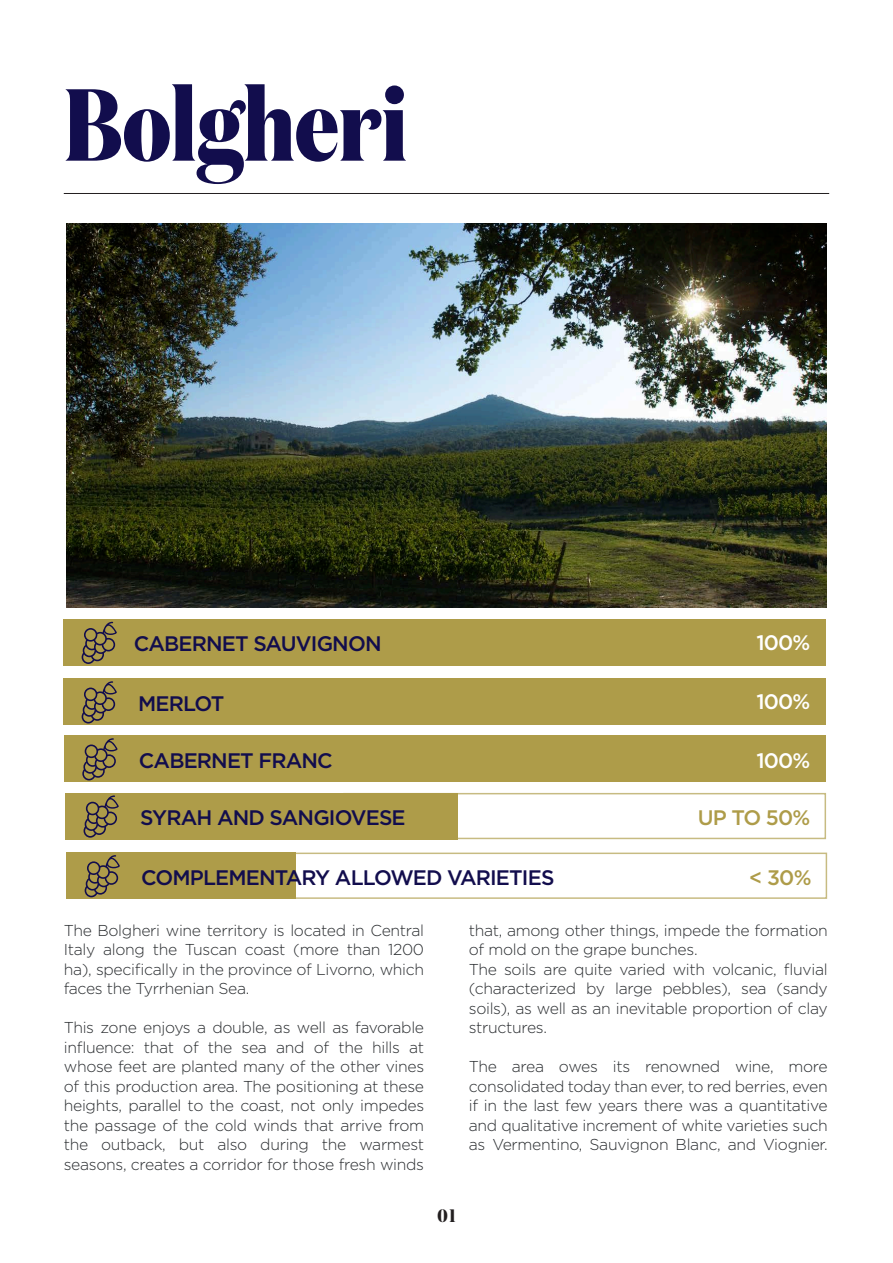
<style>
.page{position:relative;width:893px;height:1263px;background:#fff}
.page>*{position:absolute;margin:0;border:0;box-sizing:border-box;transform-origin:0 0}
.t1{font:700 102px "Domaine Disp Cond";color:#120d4d}
.t2{font:500 21px "Gotham";letter-spacing:-.04em;color:#120d4d}
.t3{font:500 21px "Gotham";letter-spacing:-.04em;color:#fff}
.t4{font:500 21px "Gotham";letter-spacing:-.04em;color:#ae9c49}
.t5{font:700 18px "Domaine Disp Cond";color:#231f20}
.t6{font:300 15.75px/19.5px "Gotham";letter-spacing:-.02em;color:#292c2f;text-align:justify}
</style>
<div class="page">
<div style="left:64px;top:736px;width:762px;height:46px;background:#ae9c49"></div>
<div style="left:64px;top:679px;width:762px;height:46px;background:#ae9c49"></div>
<div style="left:64px;top:619px;width:762px;height:46px;background:#ae9c49"></div>
<svg style="left:82px;top:622px;width:35px;height:42px"></svg>
<hr style="left:64px;top:193px;width:765px;height:1px;background:#231f20">
<img style="left:67px;top:223px;width:759px;height:384px">
<svg style="left:82px;top:681px;width:35px;height:42px"></svg>
<svg style="left:82px;top:738px;width:36px;height:42px"></svg>
<div style="left:66px;top:793px;width:392px;height:46px;background:#ae9c49"></div>
<div style="left:343px;top:793px;width:483px;height:46px;border:2px solid #ae9c49"></div>
<svg style="left:84px;top:795px;width:35px;height:43px"></svg>
<div style="left:67px;top:852px;width:229px;height:47px;background:#ae9c49"></div>
<div style="left:262px;top:852px;width:565px;height:47px;border:2px solid #ae9c49"></div>
<svg style="left:85px;top:855px;width:35px;height:42px"></svg>
<p class="t1" style="left:65px;top:63px;width:344px">Bolgheri</p>
<p class="t2" style="left:134px;top:630px;width:249px">CABERNET SAUVIGNON</p>
<p class="t3" style="left:756px;top:628px;width:56px">100%</p>
<p class="t2" style="left:138px;top:689px;width:88px">MERLOT</p>
<p class="t2" style="left:139px;top:746px;width:195px">CABERNET FRANC</p>
<p class="t3" style="left:756px;top:687px;width:56px">100%</p>
<p class="t3" style="left:756px;top:746px;width:56px">100%</p>
<p class="t2" style="left:140px;top:804px;width:267px">SYRAH AND SANGIOVESE</p>
<p class="t4" style="left:698px;top:804px;width:114px">UP TO 50%</p>
<p class="t2" style="left:141px;top:863px;width:415px">COMPLEMENTARY ALLOWED VARIETIES</p>
<p class="t4" style="left:749px;top:863px;width:64px">&lt; 30%</p>
<p class="t6" style="left:64px;top:920px;width:362px">The Bolgheri wine territory is located in Central Italy along the Tuscan coast (more than 1200 ha), specifically in the province of Livorno, which faces the Tyrrhenian Sea.</p>
<p class="t6" style="left:64px;top:1017px;width:362px">This zone enjoys a double, as well as favorable influence: that of the sea and of the hills at whose feet are planted many of the other vines of this production area. The positioning at these heights, parallel to the coast, not only impedes the passage of the cold winds that arrive from the outback, but also during the warmest seasons, creates a corridor for those fresh winds</p>
<p class="t6" style="left:469px;top:920px;width:360px">that, among other things, impede the formation of mold on the grape bunches.</p>
<p class="t6" style="left:469px;top:959px;width:360px">The soils are quite varied with volcanic, fluvial (characterized by large pebbles), sea (sandy soils), as well as an inevitable proportion of clay structures.</p>
<p class="t6" style="left:469px;top:1056px;width:360px">The area owes its renowned wine, more consolidated today than ever, to red berries, even if in the last few years there was a quantitative and qualitative increment of white varieties such as Vermentino, Sauvignon Blanc, and Viognier.</p>
<p class="t5" style="left:437px;top:1204px;width:20px">01</p>
</div>
